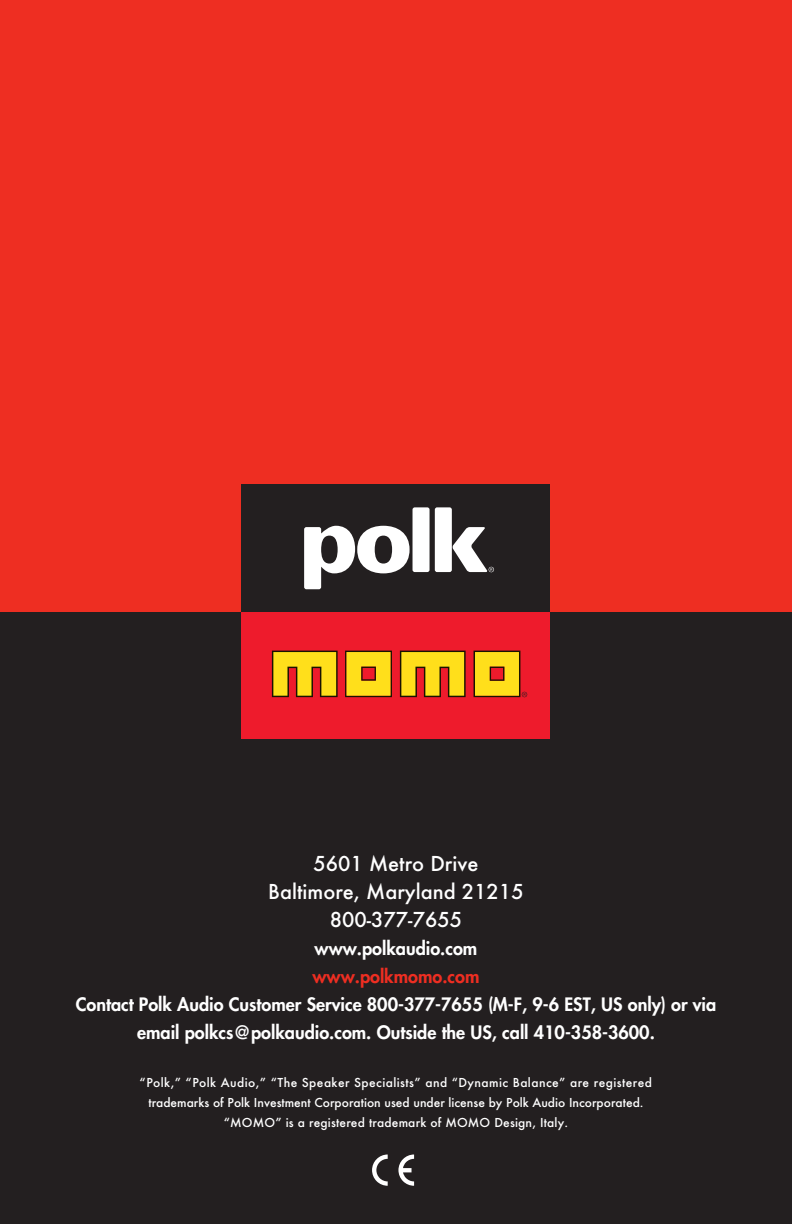
<style>
.page{position:relative;width:792px;height:1224px;background:#fff}
.page>*{position:absolute;margin:0;border:0;box-sizing:border-box;transform-origin:0 0}
.t1{font:500 20px/28px "Futura";color:#fff;text-align:center}
.t2{font:800 18px/28px "Futura";color:#fff;text-align:center}
.t3{font:800 18px "Futura";color:#ee2e22}
.t4{font:500 12px/20px "Futura";letter-spacing:.015em;color:#fff;text-align:center}
</style>
<div class="page">
<div style="left:0;top:0;width:792px;height:612px;background:#ee2e22"></div>
<div style="left:0;top:612px;width:792px;height:612px;background:#231f20"></div>
<svg style="left:372px;top:1155px;width:16px;height:31px"></svg>
<svg style="left:398px;top:1155px;width:16px;height:31px"></svg>
<div style="left:241px;top:611px;width:309px;height:128px;background:#ee1b2c"></div>
<svg style="left:400px;top:651px;width:66px;height:46px"></svg>
<svg style="left:272px;top:651px;width:66px;height:46px"></svg>
<svg style="left:345px;top:651px;width:47px;height:46px"></svg>
<svg style="left:474px;top:651px;width:53px;height:46px"></svg>
<div style="left:241px;top:484px;width:309px;height:127px;background:#231f20"></div>
<svg style="left:304px;top:526px;width:106px;height:63px"></svg>
<div style="left:413px;top:507px;width:17px;height:65px;background:#fff;border-radius:2px"></div>
<svg style="left:435px;top:507px;width:59px;height:65px"></svg>
<h1 class="t1" style="left:268px;top:850px;width:257px">5601 Metro Drive<br>Baltimore, Maryland 21215<br>800-377-7655</h1>
<h2 class="t2" style="left:315px;top:936px;width:164px">www.polkaudio.com</h2>
<h2 class="t3" style="left:313px;top:968px;width:168px">www.polkmomo.com</h2>
<h2 class="t2" style="left:76px;top:992px;width:642px">Contact Polk Audio Customer Service 800-377-7655 (M-F, 9-6 EST, US only) or via email polkcs@polkaudio.com. Outside the US, call 410-358-3600.</h2>
<p class="t4" style="left:140px;top:1073px;width:514px">“Polk,” “Polk Audio,” “The Speaker Specialists” and “Dynamic Balance” are registered trademarks of Polk Investment Corporation used under license by Polk Audio Incorporated. “MOMO” is a registered trademark of MOMO Design, Italy.</p>
</div>
